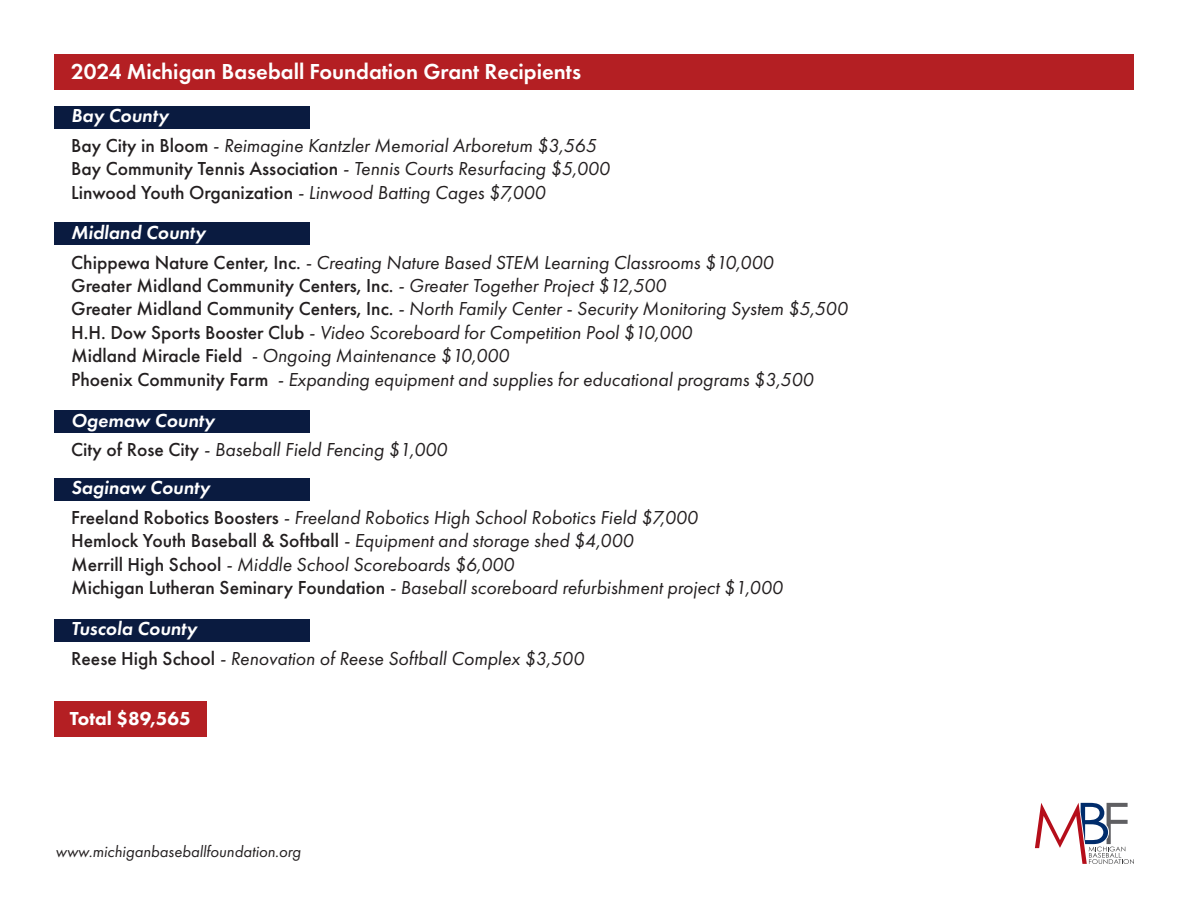
<style>
.page{position:relative;width:1188px;height:918px;background:#fff}
.page>*{position:absolute;margin:0;border:0;box-sizing:border-box;transform-origin:0 0}
.t1{font:600 22.5px "Futura PT";color:#fff}
.t2{font:italic 19.5px/23.4px "Futura PT";color:#231f20}
.t3{font:800 19.5px "Futura PT";color:#fff}
.t4{font:italic 16.5px "Futura PT";color:#231f20}
.s1{font-weight:600;color:#fff}
.s2{font-weight:500;font-style:normal}
</style>
<div class="page">
<div style="left:54px;top:54px;width:1080px;height:36px;background:#b41f23"></div>
<div style="left:54px;top:106px;width:256px;height:23px;background:#0a1b40"></div>
<div style="left:54px;top:223px;width:256px;height:22px;background:#0a1b40"></div>
<div style="left:54px;top:410px;width:256px;height:23px;background:#0a1b40"></div>
<div style="left:54px;top:478px;width:256px;height:23px;background:#0a1b40"></div>
<svg style="left:1035px;top:803px;width:99px;height:61px"></svg>
<div style="left:54px;top:619px;width:256px;height:23px;background:#0a1b40"></div>
<div style="left:54px;top:701px;width:153px;height:35px;background:#b41f23"></div>
<p class="t1" style="left:71px;top:58px;width:511px">2024 Michigan Baseball Foundation Grant Recipients</p>
<p class="t2" style="left:71px;top:101px;width:527px;line-height:29.4px"><span class="s1">Bay County<br></span><span class="s2">Bay City in Bloom</span> - Reimagine Kantzler Memorial Arboretum $3,565</p>
<p class="t2" style="left:71px;top:157px;width:540px"><span class="s2">Bay Community Tennis Association</span> - Tennis Courts Resurfacing $5,000<br><span class="s2">Linwood Youth Organization</span> - Linwood Batting Cages $7,000</p>
<p class="t2" style="left:71px;top:218px;width:704px;line-height:29.4px"><span class="s1">Midland County<br></span><span class="s2">Chippewa Nature Center, Inc.</span> - Creating Nature Based STEM Learning Classrooms $10,000</p>
<p class="t2" style="left:71px;top:274px;width:778px"><span class="s2">Greater Midland Community Centers, Inc.</span> - Greater Together Project $12,500<br><span class="s2">Greater Midland Community Centers, Inc.</span> - North Family Center - Security Monitoring System $5,500<br><span class="s2">H.H. Dow Sports Booster Club</span> - Video Scoreboard for Competition Pool $10,000<br><span class="s2">Midland Miracle Field</span> - Ongoing Maintenance $10,000<br><span class="s2">Phoenix Community Farm</span> - Expanding equipment and supplies for educational programs $3,500</p>
<p class="t2" style="left:71px;top:406px;width:378px;line-height:29.4px"><span class="s1">Ogemaw County<br></span><span class="s2">City of Rose City</span> - Baseball Field Fencing $1,000</p>
<p class="t2" style="left:71px;top:473px;width:628px;line-height:29.4px"><span class="s1">Saginaw County<br></span><span class="s2">Freeland Robotics Boosters</span> - Freeland Robotics High School Robotics Field $7,000</p>
<p class="t2" style="left:71px;top:529px;width:713px"><span class="s2">Hemlock Youth Baseball &amp; Softball</span> - Equipment and storage shed $4,000<br><span class="s2">Merrill High School</span> - Middle School Scoreboards $6,000<br><span class="s2">Michigan Lutheran Seminary Foundation</span> - Baseball scoreboard refurbishment project $1,000</p>
<p class="t2" style="left:71px;top:614px;width:514px;line-height:29.4px"><span class="s1">Tuscola County<br></span><span class="s2">Reese High School</span> - Renovation of Reese Softball Complex $3,500</p>
<p class="t3" style="left:70px;top:706px;width:122px">Total $89,565</p>
<p class="t4" style="left:55px;top:841px;width:247px">www.michiganbaseballfoundation.org</p>
</div>
